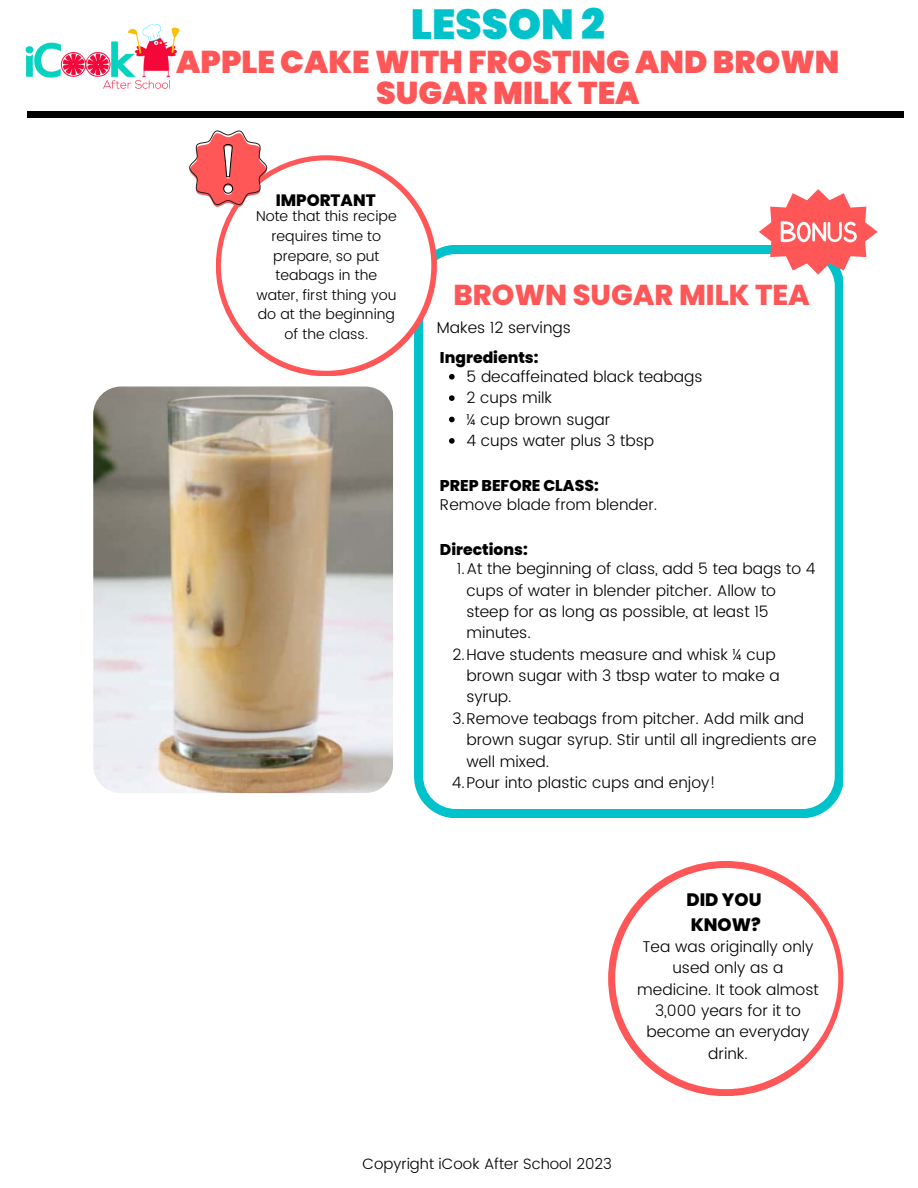
<style>
.page{position:relative;width:918px;height:1188px;background:#fff}
.page>*{position:absolute;margin:0;border:0;box-sizing:border-box;transform-origin:0 0}
.t1{font:900 42px "Poppins";color:#00c2cb}
.t2{font:900 31.5px/31.5px "Poppins";color:#ff5757;text-align:center}
.t3{font:800 28.8px "Poppins";color:#ff5757}
.t4{font:800 18px/24.8px "Poppins";color:#000}
.t5{font:800 16.5px "Poppins";color:#000}
.t6{font:300 15.6px/21.3px "Poppins";color:#000;text-align:center}
.t7{font:800 15.6px "Poppins";color:#000}
.t8{font:300 15px "Poppins";color:#000}
.t9{font:300 14.25px/19.6px "Poppins";color:#000;text-align:center}
</style>
<div class="page">
<svg style="left:415px;top:245px;width:428px;height:573px"></svg>
<svg style="left:608px;top:861px;width:235px;height:235px"></svg>
<svg style="left:621px;top:870px;width:217px;height:217px"></svg>
<svg style="left:93px;top:386px;width:300px;height:408px;background:#bcb09d"></svg>
<div style="left:27px;top:111px;width:876px;height:6px;background:#000"></div>
<img style="left:25px;top:24px;width:193px;height:94px">
<svg style="left:216px;top:155px;width:221px;height:221px"></svg>
<svg style="left:221px;top:160px;width:210px;height:211px"></svg>
<svg style="left:189px;top:130px;width:78px;height:78px"></svg>
<svg style="left:759px;top:189px;width:119px;height:86px"></svg>
<svg style="left:449px;top:374px;width:6px;height:6px"></svg>
<svg style="left:449px;top:395px;width:6px;height:6px"></svg>
<svg style="left:449px;top:417px;width:6px;height:5px"></svg>
<svg style="left:449px;top:438px;width:6px;height:6px"></svg>
<h1 class="t1" style="left:411px;top:-5px;width:195px">LESSON 2</h1>
<h2 class="t2" style="left:176px;top:46px;width:665px">APPLE CAKE WITH FROSTING AND BROWN<br>SUGAR MILK TEA</h2>
<p class="t5" style="left:276px;top:189px;width:101px">IMPORTANT</p>
<p class="t9" style="left:256px;top:207px;width:142px">Note that this recipe requires time to prepare, so put teabags in the water, first thing you do at the beginning of the class.</p>
<h3 class="t3" style="left:453px;top:275px;width:358px">BROWN SUGAR MILK TEA</h3>
<p class="t6" style="left:437px;top:317px;width:135px">Makes 12 servings</p>
<p class="t6" style="left:467px;top:366px;width:238px;text-align:left">5 decaffeinated black teabags<br>2 cups milk<br>¼ cup brown sugar<br>4 cups water plus 3 tbsp</p>
<p class="t7" style="left:440px;top:346px;width:100px">Ingredients:</p>
<p class="t7" style="left:440px;top:475px;width:160px">PREP BEFORE CLASS:</p>
<p class="t6" style="left:440px;top:494px;width:219px">Remove blade from blender.</p>
<p class="t7" style="left:440px;top:539px;width:89px">Directions:</p>
<p class="t6" style="left:457px;top:558px;width:360px">1.At the beginning of class, add 5 tea bags to 4</p>
<p class="t6" style="left:467px;top:580px;width:311px">cups of water in blender pitcher. Allow to</p>
<p class="t6" style="left:467px;top:601px;width:304px">steep for as long as possible, at least 15</p>
<p class="t6" style="left:467px;top:622px;width:66px">minutes.</p>
<p class="t6" style="left:453px;top:644px;width:325px">2.Have students measure and whisk ¼ cup</p>
<p class="t6" style="left:467px;top:665px;width:315px">brown sugar with 3 tbsp water to make a</p>
<p class="t6" style="left:467px;top:686px;width:47px">syrup.</p>
<p class="t6" style="left:452px;top:708px;width:353px">3.Remove teabags from pitcher. Add milk and</p>
<p class="t6" style="left:467px;top:729px;width:351px">brown sugar syrup. Stir until all ingredients are</p>
<p class="t6" style="left:467px;top:751px;width:84px">well mixed.</p>
<p class="t6" style="left:452px;top:772px;width:265px">4.Pour into plastic cups and enjoy!</p>
<p class="t4" style="left:686px;top:888px;width:77px">DID YOU<br>KNOW?</p>
<p class="t6" style="left:637px;top:936px;width:183px">Tea was originally only used only as a medicine. It took almost<br>3,000 years for it to become an everyday drink.</p>
<p class="t8" style="left:362px;top:1155px;width:251px">Copyright iCook After School 2023</p>
</div>
